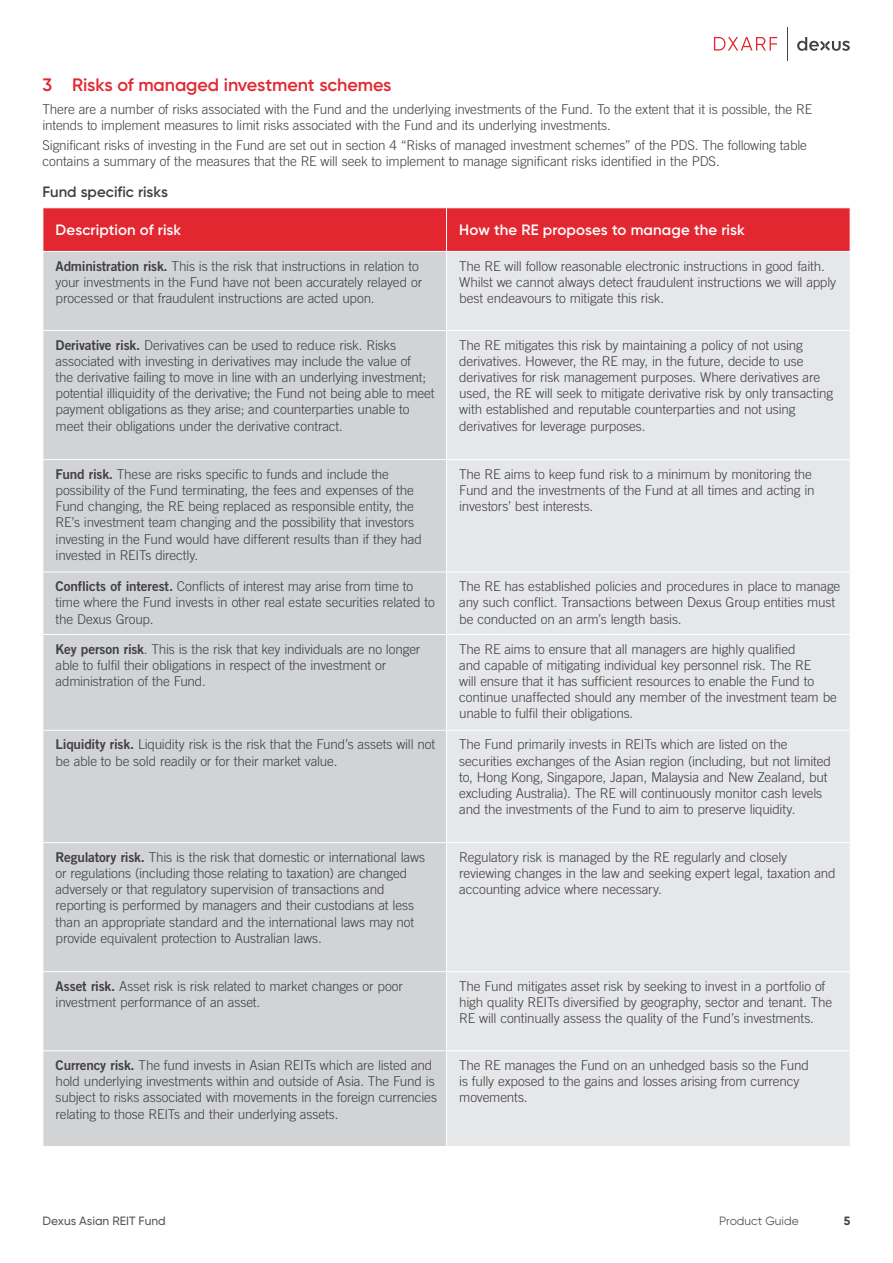
<style>
.page{position:relative;width:893px;height:1263px;background:#fff}
.page>*{position:absolute;margin:0;border:0;box-sizing:border-box;transform-origin:0 0}
.t1{font:600 18px "Gilroy";letter-spacing:-.005em;color:#e32731}
.t2{font:600 15px "Gilroy";letter-spacing:.005em;color:#fff}
.t3{font:600 15px "Gilroy";color:#414042}
.t4{font:300 13.5px/16.2px "Trade Gothic LT Std";letter-spacing:-.015em;color:#414042}
.t5{font:500 12px "Gilroy";color:#565659}
.t6{font:12px "Gilroy";color:#565659}
.t7{font:700 12px "Gilroy";color:#414042}
.s1{font-family:"Trade Gothic LT Std Bd 2";font-weight:400}
</style>
<div class="page">
<div style="left:44px;top:208px;width:806px;height:43px;background:#e32731"></div>
<div style="left:44px;top:252px;width:402px;height:894px;background:#d1d3d4"></div>
<div style="left:447px;top:252px;width:403px;height:894px;background:#e6e7e8"></div>
<hr style="left:446px;top:208px;width:1px;height:43px;background:#fff">
<hr style="left:43px;top:330px;width:403px;height:1px;background:#fff">
<hr style="left:446px;top:330px;width:404px;height:1px;background:#fff">
<hr style="left:43px;top:459px;width:403px;height:1px;background:#fff">
<hr style="left:446px;top:459px;width:404px;height:1px;background:#fff">
<hr style="left:43px;top:572px;width:403px;height:1px;background:#fff">
<hr style="left:446px;top:572px;width:404px;height:1px;background:#fff">
<hr style="left:43px;top:634px;width:403px;height:1px;background:#fff">
<hr style="left:446px;top:634px;width:404px;height:1px;background:#fff">
<hr style="left:43px;top:730px;width:403px;height:1px;background:#fff">
<hr style="left:446px;top:730px;width:404px;height:1px;background:#fff">
<hr style="left:43px;top:842px;width:403px;height:1px;background:#fff">
<hr style="left:446px;top:842px;width:404px;height:1px;background:#fff">
<hr style="left:43px;top:971px;width:403px;height:1px;background:#fff">
<hr style="left:446px;top:971px;width:404px;height:1px;background:#fff">
<hr style="left:43px;top:1050px;width:403px;height:1px;background:#fff">
<hr style="left:446px;top:1050px;width:404px;height:1px;background:#fff">
<hr style="left:787px;top:27px;width:1px;height:33px;background:#414042">
<svg style="left:797px;top:37px;width:53px;height:14px"></svg>
<svg style="left:714px;top:37px;width:63px;height:14px"></svg>
<h1 class="t1" style="left:43px;top:73px;width:351px">3 Risks of managed investment schemes</h1>
<p class="t4" style="left:43px;top:100px;width:771px">There are a number of risks associated with the Fund and the underlying investments of the Fund. To the extent that it is possible, the RE intends to implement measures to limit risks associated with the Fund and its underlying investments.</p>
<p class="t4" style="left:43px;top:137px;width:766px">Significant risks of investing in the Fund are set out in section 4 “Risks of managed investment schemes” of the PDS. The following table contains a summary of the measures that the RE will seek to implement to manage significant risks identified in the PDS.</p>
<p class="t3" style="left:43px;top:183px;width:127px">Fund specific risks</p>
<p class="t2" style="left:56px;top:220px;width:127px">Description of risk</p>
<p class="t2" style="left:459px;top:220px;width:287px">How the RE proposes to manage the risk</p>
<p class="t4" style="left:56px;top:257px;width:368px"><span class="s1">Administration risk.</span> This is the risk that instructions in relation to your investments in the Fund have not been accurately relayed or processed or that fraudulent instructions are acted upon.</p>
<p class="t4" style="left:459px;top:257px;width:378px">The RE will follow reasonable electronic instructions in good faith.<br>Whilst we cannot always detect fraudulent instructions we will apply best endeavours to mitigate this risk.</p>
<p class="t4" style="left:56px;top:337px;width:380px"><span class="s1">Derivative risk.</span> Derivatives can be used to reduce risk. Risks associated with investing in derivatives may include the value of<br>the derivative failing to move in line with an underlying investment; potential illiquidity of the derivative; the Fund not being able to meet payment obligations as they arise; and counterparties unable to meet their obligations under the derivative contract.</p>
<p class="t4" style="left:459px;top:337px;width:375px">The RE mitigates this risk by maintaining a policy of not using derivatives. However, the RE may, in the future, decide to use derivatives for risk management purposes. Where derivatives are used, the RE will seek to mitigate derivative risk by only transacting with established and reputable counterparties and not using derivatives for leverage purposes.</p>
<p class="t4" style="left:56px;top:466px;width:368px"><span class="s1">Fund risk.</span> These are risks specific to funds and include the possibility of the Fund terminating, the fees and expenses of the Fund changing, the RE being replaced as responsible entity, the RE’s investment team changing and the possibility that investors investing in the Fund would have different results than if they had invested in REITs directly.</p>
<p class="t4" style="left:459px;top:466px;width:357px">The RE aims to keep fund risk to a minimum by monitoring the<br>Fund and the investments of the Fund at all times and acting in investors’ best interests.</p>
<p class="t4" style="left:56px;top:578px;width:381px"><span class="s1">Conflicts of interest.</span> Conflicts of interest may arise from time to time where the Fund invests in other real estate securities related to the Dexus Group.</p>
<p class="t4" style="left:459px;top:578px;width:383px">The RE has established policies and procedures in place to manage any such conflict. Transactions between Dexus Group entities must be conducted on an arm’s length basis.</p>
<p class="t4" style="left:56px;top:640px;width:366px"><span class="s1">Key person risk</span>. This is the risk that key individuals are no longer able to fulfil their obligations in respect of the investment or administration of the Fund.</p>
<p class="t4" style="left:459px;top:640px;width:379px">The RE aims to ensure that all managers are highly qualified<br>and capable of mitigating individual key personnel risk. The RE<br>will ensure that it has sufficient resources to enable the Fund to continue unaffected should any member of the investment team be unable to fulfil their obligations.</p>
<p class="t4" style="left:56px;top:736px;width:381px"><span class="s1">Liquidity risk.</span> Liquidity risk is the risk that the Fund’s assets will not be able to be sold readily or for their market value.</p>
<p class="t4" style="left:459px;top:736px;width:373px">The Fund primarily invests in REITs which are listed on the securities exchanges of the Asian region (including, but not limited to, Hong Kong, Singapore, Japan, Malaysia and New Zealand, but excluding Australia). The RE will continuously monitor cash levels and the investments of the Fund to aim to preserve liquidity.</p>
<p class="t4" style="left:56px;top:849px;width:371px"><span class="s1">Regulatory risk.</span> This is the risk that domestic or international laws or regulations (including those relating to taxation) are changed adversely or that regulatory supervision of transactions and reporting is performed by managers and their custodians at less than an appropriate standard and the international laws may not provide equivalent protection to Australian laws.</p>
<p class="t4" style="left:459px;top:849px;width:378px">Regulatory risk is managed by the RE regularly and closely reviewing changes in the law and seeking expert legal, taxation and accounting advice where necessary.</p>
<p class="t4" style="left:56px;top:978px;width:349px"><span class="s1">Asset risk.</span> Asset risk is risk related to market changes or poor investment performance of an asset.</p>
<p class="t4" style="left:459px;top:978px;width:374px">The Fund mitigates asset risk by seeking to invest in a portfolio of high quality REITs diversified by geography, sector and tenant. The<br>RE will continually assess the quality of the Fund’s investments.</p>
<p class="t4" style="left:56px;top:1057px;width:383px"><span class="s1">Currency risk.</span> The fund invests in Asian REITs which are listed and hold underlying investments within and outside of Asia. The Fund is subject to risks associated with movements in the foreign currencies relating to those REITs and their underlying assets.</p>
<p class="t4" style="left:459px;top:1057px;width:351px">The RE manages the Fund on an unhedged basis so the Fund is fully exposed to the gains and losses arising from currency movements.</p>
<p class="t5" style="left:43px;top:1214px;width:125px">Dexus Asian REIT Fund</p>
<p class="t6" style="left:719px;top:1214px;width:81px">Product Guide</p>
<p class="t7" style="left:844px;top:1213px;width:8px">5</p>
</div>
